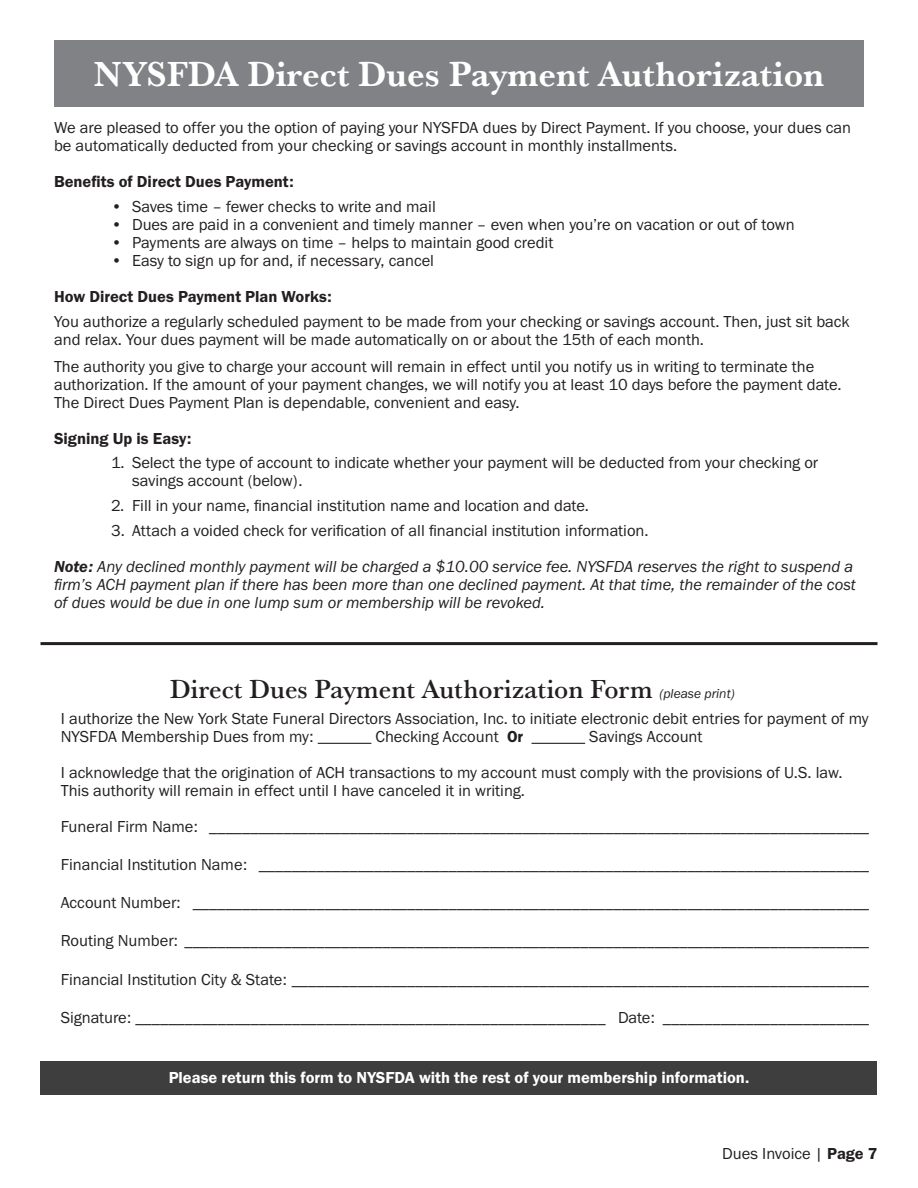
<style>
.page{position:relative;width:918px;height:1188px;background:#fff}
.page>*{position:absolute;margin:0;border:0;box-sizing:border-box;transform-origin:0 0}
.t1{font:700 36px "Baskerville URW";color:#fff}
.Titles{font:500 27px "Baskerville URW";color:#231f20}
.Paragraph_Style_1{font:16.5px/18px "Franklin Gothic URW Boo";color:#231f20}
.t2{font:16.5px/18px "Franklin Gothic URW Boo Ita";color:#231f20}
.t3{font:16.5px "Franklin Gothic URW Dem";color:#231f20}
.t4{font:16.5px "Franklin Gothic URW Dem";color:#fff}
.s1{font-family:"Franklin Gothic URW Dem Ita"}
.s2{font-family:"Franklin Gothic URW Boo Ita";font-weight:400;font-size:13.5px}
.s3{font-family:"Franklin Gothic URW Dem"}
</style>
<div class="page">
<div style="left:54px;top:40px;width:810px;height:67px;background:#808285"></div>
<div style="left:40px;top:1062px;width:838px;height:33px;background:#3e3e3f"></div>
<hr style="left:40px;top:642px;width:838px;height:3px;background:#231f20">
<hr style="left:318px;top:743px;width:53px;height:1px;background:#231f20">
<hr style="left:532px;top:743px;width:53px;height:1px;background:#231f20">
<p class="t1" style="left:94px;top:48px;width:732px">NYSFDA Direct Dues Payment Authorization</p>
<p class="Paragraph_Style_1" style="left:54px;top:119px;width:799px">We are pleased to offer you the option of paying your NYSFDA dues by Direct Payment. If you choose, your dues can be automatically deducted from your checking or savings account in monthly installments.</p>
<p class="t3" style="left:54px;top:172px;width:241px">Benefits of Direct Dues Payment:</p>
<p class="Paragraph_Style_1" style="left:111px;top:197px;width:326px">• Saves time – fewer checks to write and mail</p>
<p class="Paragraph_Style_1" style="left:111px;top:215px;width:685px">• Dues are paid in a convenient and timely manner – even when you’re on vacation or out of town</p>
<p class="Paragraph_Style_1" style="left:111px;top:233px;width:444px">• Payments are always on time – helps to maintain good credit</p>
<p class="Paragraph_Style_1" style="left:111px;top:251px;width:325px">• Easy to sign up for and, if necessary, cancel</p>
<p class="t3" style="left:54px;top:287px;width:279px">How Direct Dues Payment Plan Works:</p>
<p class="Paragraph_Style_1" style="left:54px;top:312px;width:797px">You authorize a regularly scheduled payment to be made from your checking or savings account. Then, just sit back and relax. Your dues payment will be made automatically on or about the 15th of each month.</p>
<p class="Paragraph_Style_1" style="left:54px;top:357px;width:789px">The authority you give to charge your account will remain in effect until you notify us in writing to terminate the authorization. If the amount of your payment changes, we will notify you at least 10 days before the payment date.<br>The Direct Dues Payment Plan is dependable, convenient and easy.</p>
<p class="t3" style="left:54px;top:428px;width:139px">Signing Up is Easy:</p>
<p class="Paragraph_Style_1" style="left:132px;top:454px;width:688px;text-indent:-21px">1. Select the type of account to indicate whether your payment will be deducted from your checking or savings account (below).</p>
<p class="Paragraph_Style_1" style="left:111px;top:496px;width:479px">2. Fill in your name, financial institution name and location and date.</p>
<p class="Paragraph_Style_1" style="left:111px;top:521px;width:539px">3. Attach a voided check for verification of all financial institution information.</p>
<p class="t2" style="left:54px;top:557px;width:803px"><span class="s1">Note:</span> Any declined monthly payment will be charged a $10.00 service fee. NYSFDA reserves the right to suspend a firm’s ACH payment plan if there has been more than one declined payment. At that time, the remainder of the cost of dues would be due in one lump sum or membership will be revoked.</p>
<p class="Titles" style="left:170px;top:670px;width:566px">Direct Dues Payment Authorization Form <span class="s2">(please print)</span></p>
<p class="Paragraph_Style_1" style="left:61px;top:709px;width:809px">I authorize the New York State Funeral Directors Association, Inc. to initiate electronic debit entries for payment of my<br>NYSFDA Membership Dues from my:</p>
<p class="Paragraph_Style_1" style="left:375px;top:727px;width:149px">Checking Account <span class="s3">Or</span></p>
<p class="Paragraph_Style_1" style="left:589px;top:727px;width:115px">Savings Account</p>
<p class="Paragraph_Style_1" style="left:61px;top:763px;width:783px">I acknowledge that the origination of ACH transactions to my account must comply with the provisions of U.S. law.<br>This authority will remain in effect until I have canceled it in writing.</p>
<p class="Paragraph_Style_1" style="left:61px;top:817px;width:810px">Funeral Firm Name: ________________________________________________________________________________</p>
<p class="Paragraph_Style_1" style="left:61px;top:855px;width:810px">Financial Institution Name: __________________________________________________________________________</p>
<p class="Paragraph_Style_1" style="left:61px;top:893px;width:810px">Account Number: __________________________________________________________________________________</p>
<p class="Paragraph_Style_1" style="left:61px;top:932px;width:810px">Routing Number: ___________________________________________________________________________________</p>
<p class="Paragraph_Style_1" style="left:61px;top:970px;width:810px">Financial Institution City &amp; State: ______________________________________________________________________</p>
<p class="Paragraph_Style_1" style="left:61px;top:1008px;width:810px">Signature: _________________________________________________________ Date: _________________________</p>
<p class="t4" style="left:169px;top:1068px;width:582px">Please return this form to NYSFDA with the rest of your membership information.</p>
<p class="Paragraph_Style_1" style="left:722px;top:1144px;width:157px">Dues Invoice | <span class="s3">Page 7</span></p>
</div>
